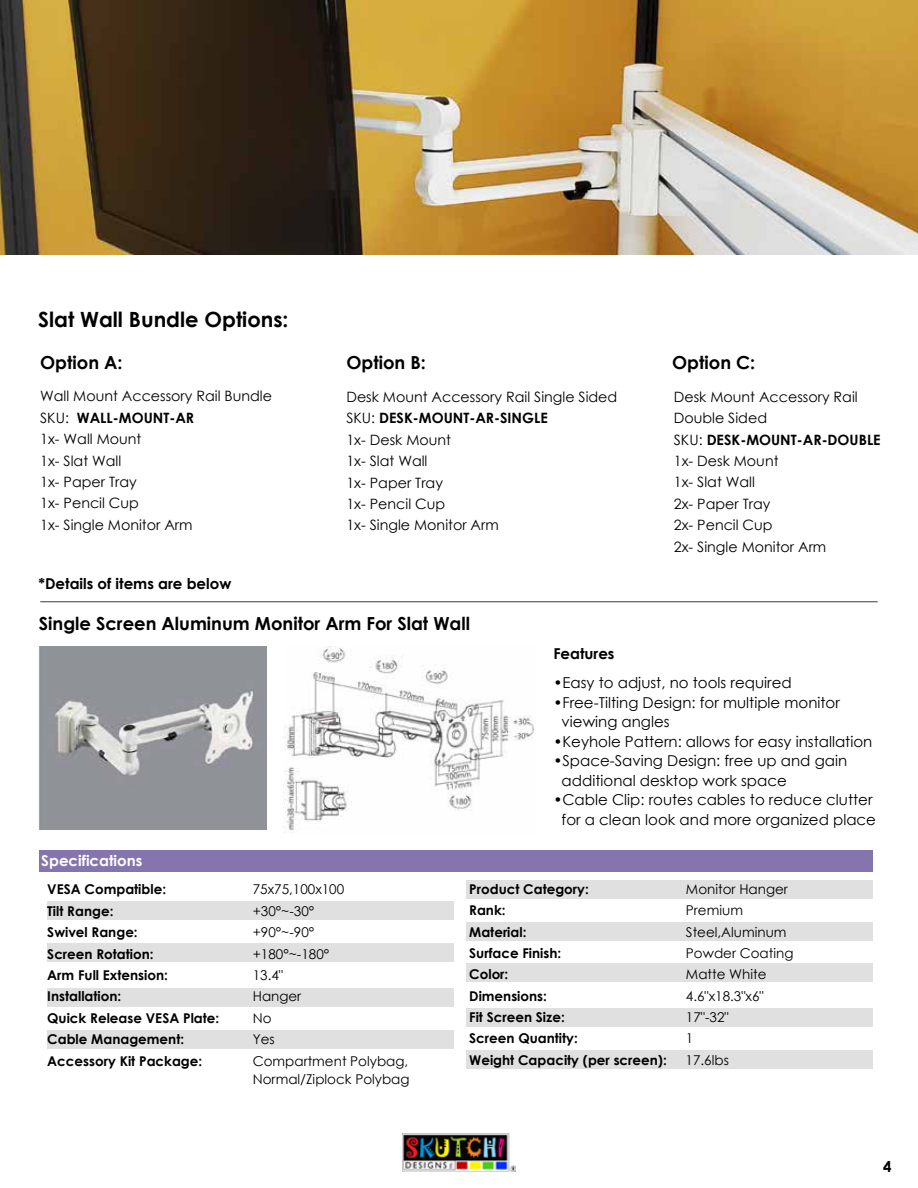
<style>
.page{position:relative;width:918px;height:1188px;background:#fff}
.page>*{position:absolute;margin:0;border:0;box-sizing:border-box;transform-origin:0 0}
.t1{font:700 21px "Century Gothic";color:#000}
.t2{font:700 18px "Century Gothic";color:#000}
.t3{font:15px/19.5px "Century Gothic";color:#000}
.t4{font:700 15px "Century Gothic";color:#000}
.t5{font:700 15px "Century Gothic";color:#fff}
.t6{font:14.25px/21.5px "Century Gothic";color:#000}
.t7{font:700 13.5px "Century Gothic";color:#000}
.t8{font:13.5px/18px "Century Gothic";color:#000}
.s1{font-weight:700}
</style>
<div class="page">
<div style="left:466px;top:964px;width:407px;height:18px;background:#e0e0e0"></div>
<div style="left:466px;top:1008px;width:407px;height:18px;background:#e0e0e0"></div>
<div style="left:466px;top:1051px;width:407px;height:18px;background:#e0e0e0"></div>
<div style="left:47px;top:901px;width:407px;height:19px;background:#e0e0e0"></div>
<div style="left:47px;top:944px;width:407px;height:18px;background:#e0e0e0"></div>
<div style="left:47px;top:988px;width:407px;height:18px;background:#e0e0e0"></div>
<div style="left:47px;top:1031px;width:407px;height:18px;background:#e0e0e0"></div>
<div style="left:466px;top:923px;width:407px;height:18px;background:#e0e0e0"></div>
<div style="left:466px;top:880px;width:407px;height:19px;background:#e0e0e0"></div>
<img style="left:39px;top:646px;width:228px;height:183px">
<img style="left:402px;top:1133px;width:114px;height:38px">
<div style="left:39px;top:850px;width:833px;height:22px;background:#8475ae"></div>
<img style="left:283px;top:647px;width:252px;height:184px">
<img style="left:0;top:1px;width:918px;height:254px">
<hr style="left:40px;top:601px;width:838px;height:1px;background:#3b3b3b">
<h1 class="t1" style="left:38px;top:303px;width:252px">Slat Wall Bundle Options:</h1>
<p class="t2" style="left:40px;top:348px;width:84px">Option A:</p>
<p class="t2" style="left:346px;top:348px;width:81px">Option B:</p>
<p class="t2" style="left:672px;top:349px;width:85px">Option C:</p>
<p class="t6" style="left:40px;top:385px;width:233px">Wall Mount Accessory Rail Bundle<br>SKU: <span class="s1">WALL-MOUNT-AR<br></span>1x- Wall Mount<br>1x- Slat Wall<br>1x- Paper Tray<br>1x- Pencil Cup<br>1x- Single Monitor Arm</p>
<p class="t6" style="left:346px;top:386px;width:272px">Desk Mount Accessory Rail Single Sided<br>SKU: <span class="s1">DESK-MOUNT-AR-SINGLE<br></span>1x- Desk Mount<br>1x- Slat Wall<br>1x- Paper Tray<br>1x- Pencil Cup<br>1x- Single Monitor Arm</p>
<p class="t6" style="left:674px;top:386px;width:208px">Desk Mount Accessory Rail<br>Double Sided<br>SKU: <span class="s1">DESK-MOUNT-AR-DOUBLE<br></span>1x- Desk Mount<br>1x- Slat Wall<br>2x- Paper Tray<br>2x- Pencil Cup<br>2x- Single Monitor Arm</p>
<p class="t4" style="left:39px;top:572px;width:194px">*Details of items are below</p>
<p class="t2" style="left:39px;top:610px;width:433px">Single Screen Aluminum Monitor Arm For Slat Wall</p>
<p class="t5" style="left:41px;top:849px;width:103px">Specifications</p>
<p class="t4" style="left:553px;top:642px;width:63px">Features</p>
<p class="t3" style="left:553px;top:673px;width:240px">•Easy to adjust, no tools required</p>
<p class="t3" style="left:562px;top:693px;width:280px;text-indent:-8px">•Free-Tilting Design: for multiple monitor viewing angles</p>
<p class="t3" style="left:553px;top:732px;width:320px">•Keyhole Pattern: allows for easy installation</p>
<p class="t3" style="left:562px;top:751px;width:287px;text-indent:-8px">•Space-Saving Design: free up and gain additional desktop work space</p>
<p class="t3" style="left:553px;top:790px;width:324px;text-align:center">•Cable Clip: routes cables to reduce clutter for a clean look and more organized place</p>
<p class="t7" style="left:47px;top:879px;width:120px">VESA Compatible:</p>
<p class="t8" style="left:253px;top:880px;width:93px">75x75,100x100</p>
<p class="t7" style="left:47px;top:901px;width:68px">Tilt Range:</p>
<p class="t8" style="left:253px;top:902px;width:63px">+30°~-30°</p>
<p class="t7" style="left:47px;top:922px;width:92px">Swivel Range:</p>
<p class="t8" style="left:253px;top:923px;width:63px">+90°~-90°</p>
<p class="t7" style="left:47px;top:944px;width:108px">Screen Rotation:</p>
<p class="t8" style="left:253px;top:945px;width:78px">+180°~-180°</p>
<p class="t7" style="left:47px;top:965px;width:122px">Arm Full Extension:</p>
<p class="t8" style="left:253px;top:966px;width:32px">13.4"</p>
<p class="t7" style="left:47px;top:986px;width:75px">Installation:</p>
<p class="t8" style="left:253px;top:987px;width:50px">Hanger</p>
<p class="t7" style="left:47px;top:1008px;width:173px">Quick Release VESA Plate:</p>
<p class="t8" style="left:253px;top:1009px;width:20px">No</p>
<p class="t7" style="left:47px;top:1029px;width:138px">Cable Management:</p>
<p class="t8" style="left:253px;top:1030px;width:24px">Yes</p>
<p class="t7" style="left:47px;top:1051px;width:156px">Accessory Kit Package:</p>
<p class="t8" style="left:253px;top:1052px;width:158px">Compartment Polybag,<br>Normal/Ziplock Polybag</p>
<p class="t7" style="left:469px;top:879px;width:121px">Product Category:</p>
<p class="t8" style="left:686px;top:880px;width:104px">Monitor Hanger</p>
<p class="t7" style="left:469px;top:900px;width:38px">Rank:</p>
<p class="t8" style="left:686px;top:901px;width:59px">Premium</p>
<p class="t7" style="left:469px;top:921px;width:59px">Material:</p>
<p class="t8" style="left:686px;top:922px;width:102px">Steel,Aluminum</p>
<p class="t7" style="left:469px;top:943px;width:94px">Surface Finish:</p>
<p class="t8" style="left:686px;top:944px;width:109px">Powder Coating</p>
<p class="t7" style="left:469px;top:964px;width:41px">Color:</p>
<p class="t8" style="left:686px;top:965px;width:82px">Matte White</p>
<p class="t7" style="left:469px;top:986px;width:79px">Dimensions:</p>
<p class="t8" style="left:686px;top:987px;width:79px">4.6"x18.3"x6"</p>
<p class="t7" style="left:469px;top:1007px;width:97px">Fit Screen Size:</p>
<p class="t8" style="left:686px;top:1008px;width:44px">17"-32"</p>
<p class="t7" style="left:469px;top:1028px;width:110px">Screen Quantity:</p>
<p class="t8" style="left:686px;top:1029px;width:9px">1</p>
<p class="t7" style="left:469px;top:1050px;width:199px">Weight Capacity (per screen):</p>
<p class="t8" style="left:686px;top:1051px;width:45px">17.6lbs</p>
<p class="t4" style="left:883px;top:1155px;width:10px">4</p>
</div>
